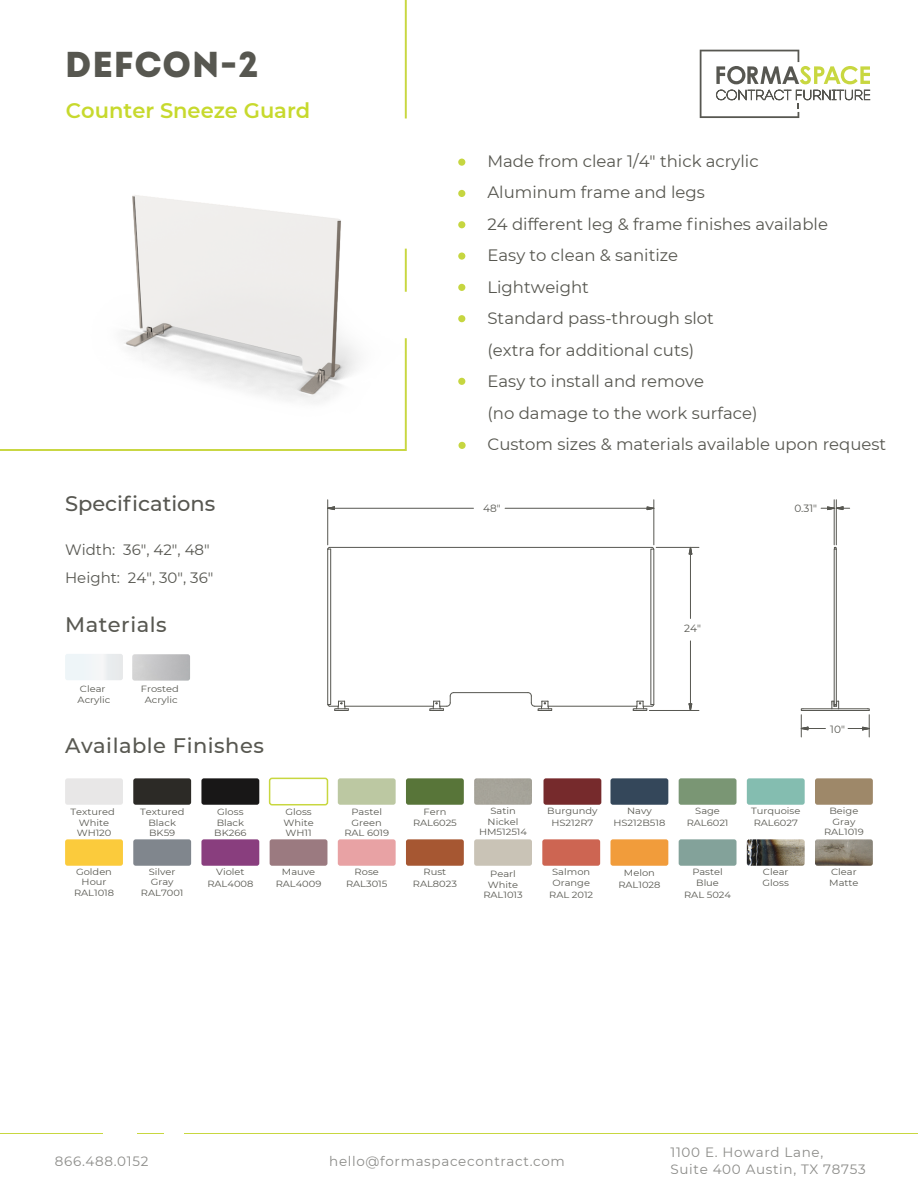
<style>
.page{position:relative;width:918px;height:1188px;background:#fff}
.page>*{position:absolute;margin:0;border:0;box-sizing:border-box;transform-origin:0 0}
.t1{font:36px "Intro Black Caps";letter-spacing:.025em;color:#575750}
.t2{font:500 21px "Montserrat";letter-spacing:.025em;color:#585851}
.t3{font:600 21px "Montserrat";color:#c7d92d}
.t4{font:500 21px "Montserrat";color:#575751}
.t5{font:16.5px/31.5px "Montserrat";color:#575750}
.t6{font:15px/28.5px "Montserrat";color:#575751}
.t7{font:13.5px/16.2px "Montserrat";letter-spacing:.05em;color:#8c8c89}
.t8{font:10.5px "Montserrat";color:#575751}
.t9{font:9px/10.6px "Montserrat";color:#585851;text-align:center;scale:1.1 1}
</style>
<div class="page">
<img style="left:132px;top:654px;width:58px;height:27px">
<svg style="left:65px;top:654px;width:58px;height:26px"></svg>
<hr style="left:184px;top:1134px;width:734px;height:1px;background:#c8d740">
<hr style="left:0;top:1134px;width:103px;height:1px;background:#c8d740">
<svg style="left:123px;top:0;width:284px;height:336px"></svg>
<svg style="left:0;top:336px;width:407px;height:115px"></svg>
<div style="left:65px;top:778px;width:58px;height:27px;background:#e8e7e7;border-radius:2px"></div>
<div style="left:133px;top:778px;width:58px;height:27px;background:#2c2a26;border-radius:2px"></div>
<div style="left:201px;top:778px;width:58px;height:27px;background:#181717;border-radius:2px"></div>
<div style="left:269px;top:778px;width:59px;height:27px;border:2px solid #c8d740;border-radius:2px"></div>
<div style="left:338px;top:778px;width:58px;height:27px;background:#bcc8a2;border-radius:2px"></div>
<div style="left:406px;top:778px;width:58px;height:27px;background:#587539;border-radius:2px"></div>
<img style="left:474px;top:778px;width:58px;height:27px">
<div style="left:544px;top:778px;width:57px;height:27px;background:#762a2c;border-radius:2px"></div>
<div style="left:610px;top:778px;width:58px;height:27px;background:#34475a;border-radius:2px"></div>
<div style="left:679px;top:778px;width:58px;height:27px;background:#7a9674;border-radius:2px"></div>
<div style="left:747px;top:778px;width:58px;height:27px;background:#84bdb0;border-radius:2px"></div>
<div style="left:815px;top:778px;width:58px;height:27px;background:#9e8869;border-radius:2px"></div>
<div style="left:65px;top:839px;width:58px;height:27px;background:#fbcb3c;border-radius:2px"></div>
<div style="left:133px;top:839px;width:58px;height:27px;background:#80868d;border-radius:2px"></div>
<div style="left:201px;top:839px;width:58px;height:27px;background:#893e7e;border-radius:2px"></div>
<div style="left:270px;top:839px;width:57px;height:27px;background:#9b7a80;border-radius:2px"></div>
<div style="left:338px;top:839px;width:58px;height:27px;background:#e8a2a4;border-radius:2px"></div>
<div style="left:406px;top:839px;width:58px;height:27px;background:#a65732;border-radius:2px"></div>
<div style="left:474px;top:839px;width:58px;height:27px;background:#c9c3b6;border-radius:2px"></div>
<div style="left:542px;top:839px;width:58px;height:27px;background:#cd6552;border-radius:2px"></div>
<div style="left:610px;top:839px;width:58px;height:27px;background:#f19c3b;border-radius:2px"></div>
<div style="left:679px;top:839px;width:58px;height:27px;background:#83a29a;border-radius:2px"></div>
<img style="left:747px;top:839px;width:58px;height:27px">
<img style="left:815px;top:839px;width:58px;height:27px">
<div style="left:458px;top:159px;width:7px;height:7px;background:#c6d640;border-radius:50%"></div>
<div style="left:458px;top:190px;width:7px;height:7px;background:#c6d640;border-radius:50%"></div>
<div style="left:458px;top:221px;width:7px;height:7px;background:#c6d640;border-radius:50%"></div>
<div style="left:458px;top:253px;width:7px;height:7px;background:#c6d640;border-radius:50%"></div>
<div style="left:458px;top:284px;width:7px;height:7px;background:#c6d640;border-radius:50%"></div>
<div style="left:458px;top:315px;width:7px;height:7px;background:#c6d640;border-radius:50%"></div>
<div style="left:458px;top:378px;width:7px;height:7px;background:#c6d640;border-radius:50%"></div>
<div style="left:459px;top:442px;width:7px;height:7px;background:#c6d640;border-radius:50%"></div>
<hr style="left:330px;top:547px;width:322px;height:1px;background:#575751">
<hr style="left:345px;top:706px;width:88px;height:1px;background:#575751">
<svg style="left:430px;top:692px;width:24px;height:19px"></svg>
<hr style="left:454px;top:692px;width:74px;height:1px;background:#575751">
<svg style="left:528px;top:692px;width:24px;height:19px"></svg>
<hr style="left:548px;top:706px;width:89px;height:1px;background:#575751">
<svg style="left:633px;top:547px;width:22px;height:164px"></svg>
<svg style="left:327px;top:547px;width:22px;height:164px"></svg>
<hr style="left:803px;top:710px;width:65px;height:1px;background:#575751">
<hr style="left:803px;top:709px;width:65px;height:1px;background:#575751">
<svg style="left:832px;top:547px;width:7px;height:162px"></svg>
<svg style="left:328px;top:507px;width:7px;height:3px"></svg>
<svg style="left:647px;top:507px;width:7px;height:3px"></svg>
<hr style="left:334px;top:508px;width:139px;height:1px;background:#575751">
<hr style="left:505px;top:508px;width:142px;height:1px;background:#575751">
<hr style="left:654px;top:500px;width:1px;height:45px;background:#575751">
<hr style="left:327px;top:500px;width:1px;height:45px;background:#575751">
<svg style="left:689px;top:546px;width:3px;height:9px"></svg>
<svg style="left:689px;top:703px;width:3px;height:7px"></svg>
<hr style="left:690px;top:554px;width:1px;height:64px;background:#575751">
<hr style="left:690px;top:641px;width:1px;height:63px;background:#575751">
<hr style="left:656px;top:547px;width:43px;height:1px;background:#575751">
<hr style="left:649px;top:710px;width:50px;height:1px;background:#575751">
<svg style="left:800px;top:709px;width:25px;height:28px"></svg>
<svg style="left:848px;top:709px;width:22px;height:28px"></svg>
<svg style="left:821px;top:507px;width:29px;height:3px"></svg>
<hr style="left:836px;top:500px;width:1px;height:45px;background:#575751">
<hr style="left:834px;top:500px;width:1px;height:45px;background:#575751">
<svg style="left:700px;top:50px;width:170px;height:68px"></svg>
<h1 class="t1" style="left:65px;top:41px;width:195px">DEFCON-2</h1>
<h2 class="t3" style="left:66px;top:95px;width:246px">Counter Sneeze Guard</h2>
<h2 class="t4" style="left:65px;top:489px;width:152px">Specifications</h2>
<h3 class="t6" style="left:65px;top:535px;width:150px">Width: 36", 42", 48"<br>Height: 24", 30", 36"</h3>
<h2 class="t2" style="left:65px;top:609px;width:103px">Materials</h2>
<p class="t9" style="left:78px;top:683px;width:31px;text-align:left">Clear<br>Acrylic</p>
<p class="t9" style="left:141px;top:683px;width:36px">Frosted<br>Acrylic</p>
<h2 class="t2" style="left:65px;top:731px;width:200px">Available Finishes</h2>
<p class="t9" style="left:71px;top:806px;width:42px">Textured<br>White<br>WH120</p>
<p class="t9" style="left:140px;top:806px;width:42px">Textured<br>Black<br>BK59</p>
<p class="t9" style="left:214px;top:806px;width:31px">Gloss<br>Black<br>BK266</p>
<p class="t9" style="left:283px;top:806px;width:29px;text-align:left">Gloss<br>White<br>WH11</p>
<p class="t9" style="left:344px;top:806px;width:42px">Pastel<br>Green<br>RAL 6019</p>
<p class="t9" style="left:413px;top:806px;width:41px">Fern<br>RAL6025</p>
<p class="t9" style="left:74px;top:866px;width:38px">Golden<br>Hour<br>RAL1018</p>
<p class="t9" style="left:141px;top:866px;width:40px">Silver<br>Gray<br>RAL7001</p>
<p class="t9" style="left:207px;top:865px;width:43px;line-height:12.1px">Violet<br>RAL4008</p>
<p class="t9" style="left:276px;top:865px;width:43px;line-height:12.1px">Mauve<br>RAL4009</p>
<p class="t9" style="left:346px;top:865px;width:39px;line-height:12.1px">Rose<br>RAL3015</p>
<p class="t9" style="left:413px;top:865px;width:42px;line-height:12.1px">Rust<br>RAL8023</p>
<p class="t5" style="left:488px;top:144px;width:400px">Made from clear 1/4" thick acrylic<br>Aluminum frame and legs<br>24 different leg &amp; frame finishes available<br>Easy to clean &amp; sanitize<br>Lightweight<br>Standard pass-through slot<br>(extra for additional cuts)<br>Easy to install and remove<br>(no damage to the work surface)<br>Custom sizes &amp; materials available upon request</p>
<p class="t8" style="left:483px;top:501px;width:19px">48"</p>
<p class="t8" style="left:794px;top:502px;width:24px">0.31"</p>
<p class="t8" style="left:684px;top:621px;width:18px">24"</p>
<p class="t8" style="left:830px;top:722px;width:16px">10"</p>
<p class="t9" style="left:479px;top:805px;width:45px">Satin<br>Nickel<br>HM512514</p>
<p class="t9" style="left:547px;top:804px;width:47px;line-height:12.1px">Burgundy<br>HS212R7</p>
<p class="t9" style="left:613px;top:804px;width:49px;line-height:12.1px">Navy<br>HS212B518</p>
<p class="t9" style="left:687px;top:804px;width:40px;line-height:12.1px">Sage<br>RAL6021</p>
<p class="t9" style="left:751px;top:804px;width:46px;line-height:12.1px;text-align:left">Turquoise<br>RAL6027</p>
<p class="t9" style="left:824px;top:805px;width:38px">Beige<br>Gray<br>RAL1019</p>
<p class="t9" style="left:552px;top:866px;width:36px;text-align:left">Salmon<br>Orange</p>
<p class="t9" style="left:549px;top:889px;width:42px">RAL 2012</p>
<p class="t9" style="left:483px;top:868px;width:37px">Pearl<br>White<br>RAL1013</p>
<p class="t9" style="left:618px;top:866px;width:40px;line-height:12.1px">Melon<br>RAL1028</p>
<p class="t9" style="left:692px;top:866px;width:29px">Pastel<br>Blue</p>
<p class="t9" style="left:684px;top:889px;width:44px">RAL 5024</p>
<p class="t9" style="left:763px;top:866px;width:25px;text-align:left">Clear<br>Gloss</p>
<p class="t9" style="left:829px;top:866px;width:28px;text-align:left">Clear<br>Matte</p>
<h3 class="t7" style="left:55px;top:1153px;width:95px">866.488.0152</h3>
<h3 class="t7" style="left:671px;top:1144px;width:197px">1100 E. Howard Lane,<br>Suite 400 Austin, TX 78753</h3>
<h3 class="t7" style="left:329px;top:1153px;width:237px">hello@formaspacecontract.com</h3>
</div>
